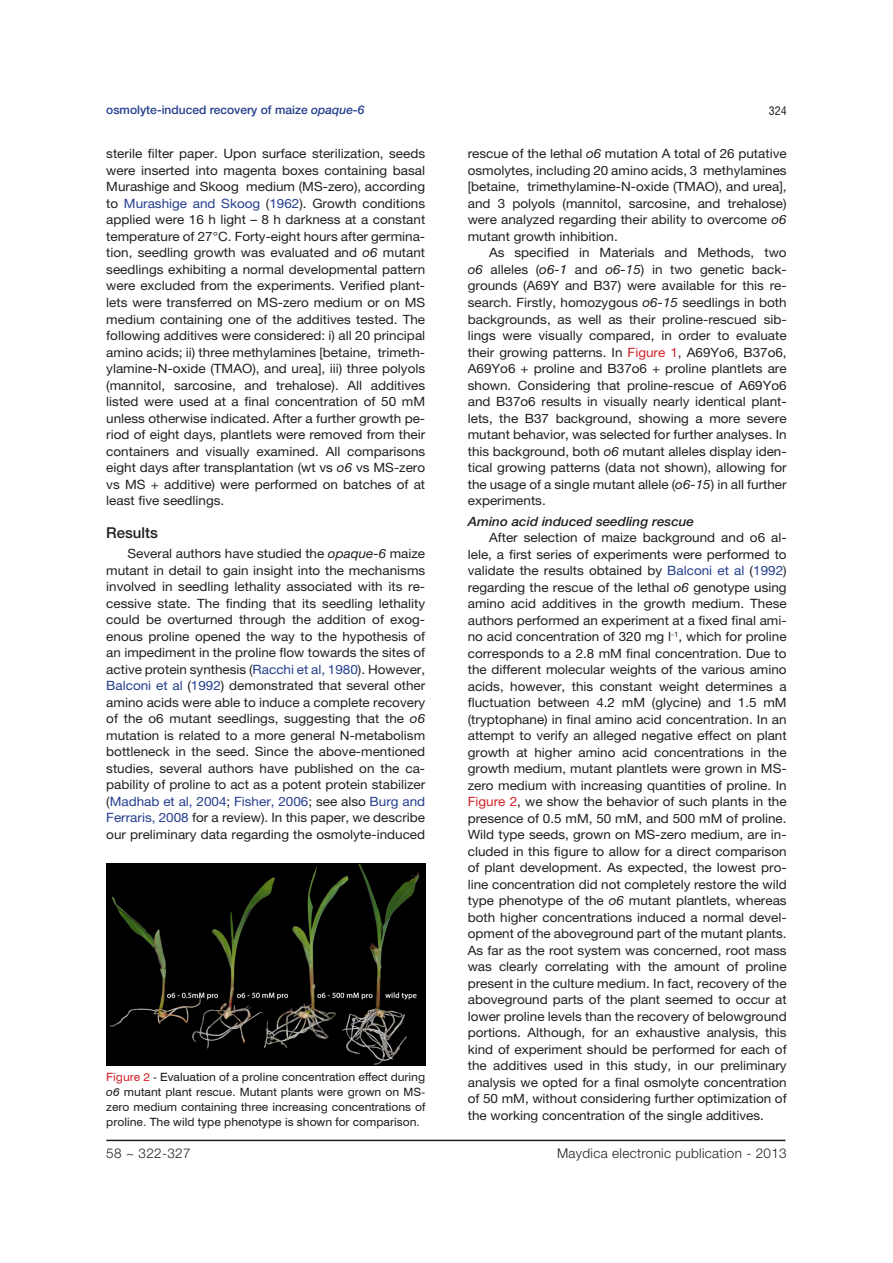
<style>
.page{position:relative;width:893px;height:1263px;background:#fff}
.page>*{position:absolute;margin:0;border:0;box-sizing:border-box;transform-origin:0 0}
.Section_title{font:500 15px "Helvetica Neue LT Pro";color:#231f20}
.t1{font:300 13.5px "Helvetica Neue LT Pro";letter-spacing:.025em;color:#231f20}
.Paragraph{font:12.9px/16.5px "Helvetica Neue LT Pro";color:#231f20;text-align:justify;scale:1.05 1}
.subtitle{font:italic 500 12.9px "Helvetica Neue LT Pro";color:#231f20;scale:1.05 1}
.t2{font:500 12px "Helvetica Neue LT Pro";color:#253f8e}
.figure1{font:11.4px/15px "Swiss 721 BT";color:#231f20;text-align:justify;scale:1.05 1}
.t3{font:condensed 11.4px "Swiss 721 BT";color:#231f20;scale:1.05 1}
.s1{font-style:italic}
.s2{color:#253f8e}
.s3{color:#d1232a}
</style>
<div class="page">
<hr style="left:106px;top:1140px;width:679px;height:1px;background:#231f20">
<img style="left:106px;top:863px;width:319px;height:202px">
<p class="t2" style="left:106px;top:103px;width:260px">osmolyte-induced recovery of maize <span class="s1">opaque-6</span></p>
<p class="t3" style="left:769px;top:104px;width:19px">324</p>
<p class="Paragraph" style="left:106px;top:145px;width:305px">sterile filter paper. Upon surface sterilization, seeds were inserted into magenta boxes containing basal Murashige and Skoog medium (MS-zero), according to <span class="s2">Murashige and Skoog</span> (<span class="s2">1962</span>). Growth conditions applied were 16 h light – 8 h darkness at a constant temperature of 27°C. Forty-eight hours after germina&shy;tion, seedling growth was evaluated and <span class="s1">o6</span> mutant seedlings exhibiting a normal developmental pattern were excluded from the experiments. Verified plant&shy;lets were transferred on MS-zero medium or on MS medium containing one of the additives tested. The following additives were considered: i) all 20 principal amino acids; ii) three methylamines [betaine, trimeth&shy;ylamine-N-oxide (TMAO), and urea], iii) three polyols (mannitol, sarcosine, and trehalose). All additives listed were used at a final concentration of 50 mM unless otherwise indicated. After a further growth pe&shy;riod of eight days, plantlets were removed from their containers and visually examined. All comparisons eight days after transplantation (wt vs <span class="s1">o6</span> vs MS-zero vs MS + additive) were performed on batches of at least five seedlings.</p>
<p class="Section_title" style="left:106px;top:524px;width:53px">Results</p>
<p class="Paragraph" style="left:106px;top:545px;width:305px;text-indent:21px">Several authors have studied the <span class="s1">opaque-6</span> maize mutant in detail to gain insight into the mechanisms involved in seedling lethality associated with its re&shy;cessive state. The finding that its seedling lethality could be overturned through the addition of exog&shy;enous proline opened the way to the hypothesis of an impediment in the proline flow towards the sites of active protein synthesis (<span class="s2">Racchi et al, 1980</span>). However, <span class="s2">Balconi et al</span> (<span class="s2">1992</span>) demonstrated that several other amino acids were able to induce a complete recovery of the o6 mutant seedlings, suggesting that the <span class="s1">o6 </span>mutation is related to a more general N-metabolism bottleneck in the seed. Since the above-mentioned studies, several authors have published on the ca&shy;pability of proline to act as a potent protein stabilizer (<span class="s2">Madhab et al, 2004</span>; <span class="s2">Fisher, 2006</span>; see also <span class="s2">Burg and Ferraris, 2008</span> for a review). In this paper, we describe our preliminary data regarding the osmolyte-induced</p>
<p class="figure1" style="left:106px;top:1069px;width:305px"><span class="s3">Figure 2</span> - Evaluation of a proline concentration effect during <span class="s1">o6</span> mutant plant rescue. Mutant plants were grown on MS&shy;zero medium containing three increasing concentrations of proline. The wild type phenotype is shown for comparison.</p>
<p class="t1" style="left:106px;top:1145px;width:86px">58 ~ 322-327</p>
<p class="Paragraph" style="left:468px;top:145px;width:305px">rescue of the lethal <span class="s1">o6</span> mutation A total of 26 putative osmolytes, including 20 amino acids, 3 methylamines [betaine, trimethylamine-N-oxide (TMAO), and urea], and 3 polyols (mannitol, sarcosine, and trehalose) were analyzed regarding their ability to overcome <span class="s1">o6 </span>mutant growth inhibition.</p>
<p class="Paragraph" style="left:468px;top:244px;width:305px;text-indent:21px">As specified in Materials and Methods, two <span class="s1">o6</span> alleles (<span class="s1">o6-1</span> and <span class="s1">o6-15</span>) in two genetic back&shy;grounds (A69Y and B37) were available for this re&shy;search. Firstly, homozygous <span class="s1">o6-15</span> seedlings in both backgrounds, as well as their proline-rescued sib&shy;lings were visually compared, in order to evaluate their growing patterns. In <span class="s3">Figure 1</span>, A69Yo6, B37o6, A69Yo6 + proline and B37o6 + proline plantlets are shown. Considering that proline-rescue of A69Yo6 and B37o6 results in visually nearly identical plant&shy;lets, the B37 background, showing a more severe mutant behavior, was selected for further analyses. In this background, both <span class="s1">o6</span> mutant alleles display iden&shy;tical growing patterns (data not shown), allowing for the usage of a single mutant allele (<span class="s1">o6-15</span>) in all further experiments.</p>
<p class="subtitle" style="left:468px;top:513px;width:217px">Amino acid induced seedling rescue</p>
<p class="Paragraph" style="left:468px;top:529px;width:305px;text-indent:21px">After selection of maize background and o6 al&shy;lele, a first series of experiments were performed to validate the results obtained by <span class="s2">Balconi et al</span> (<span class="s2">1992</span>) regarding the rescue of the lethal <span class="s1">o6</span> genotype using amino acid additives in the growth medium. These authors performed an experiment at a fixed final ami&shy;no acid concentration of 320 mg l<sup>-1</sup>, which for proline corresponds to a 2.8 mM final concentration. Due to the different molecular weights of the various amino acids, however, this constant weight determines a fluctuation between 4.2 mM (glycine) and 1.5 mM (tryptophane) in final amino acid concentration. In an attempt to verify an alleged negative effect on plant growth at higher amino acid concentrations in the growth medium, mutant plantlets were grown in MS&shy;zero medium with increasing quantities of proline. In <span class="s3">Figure 2</span>, we show the behavior of such plants in the presence of 0.5 mM, 50 mM, and 500 mM of proline.<br>Wild type seeds, grown on MS-zero medium, are in&shy;cluded in this figure to allow for a direct comparison of plant development. As expected, the lowest pro&shy;line concentration did not completely restore the wild type phenotype of the <span class="s1">o6</span> mutant plantlets, whereas both higher concentrations induced a normal devel&shy;opment of the aboveground part of the mutant plants.<br>As far as the root system was concerned, root mass was clearly correlating with the amount of proline present in the culture medium. In fact, recovery of the aboveground parts of the plant seemed to occur at lower proline levels than the recovery of belowground portions. Although, for an exhaustive analysis, this kind of experiment should be performed for each of the additives used in this study, in our preliminary analysis we opted for a final osmolyte concentration of 50 mM, without considering further optimization of the working concentration of the single additives.</p>
<p class="t1" style="left:557px;top:1145px;width:231px">Maydica electronic publication - 2013</p>
</div>
